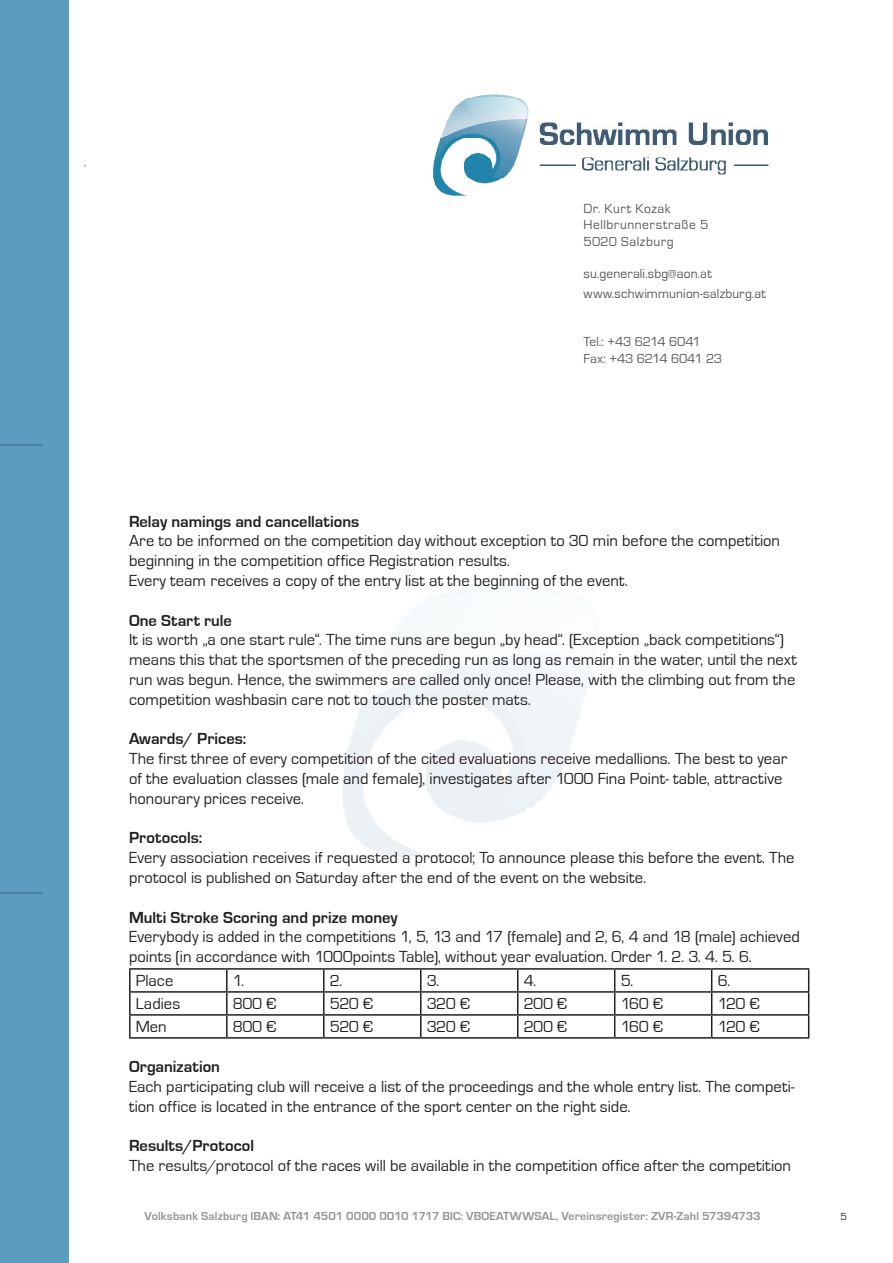
<style>
.page{position:relative;width:893px;height:1263px;background:#fff}
.page>*{position:absolute;margin:0;border:0;box-sizing:border-box;transform-origin:0 0}
.t1{font:16.5px/19.8px "Eurostile";letter-spacing:.005em;color:#231f20}
.t2{font:700 16.5px "Eurostile";color:#231f20}
.t3{font:13.5px/19.8px "Eurostile";letter-spacing:.015em;color:#57585a}
.t4{font:13.5px/16.2px "Eurostile";letter-spacing:.04em;color:#57585a}
.t5{font:13.5px/16.2px "Eurostile";letter-spacing:-.025em;color:#57585a}
.t6{font:700 12px "Eurostile";letter-spacing:.01em;color:#939598}
.t7{font:10.5px "Eurostile";color:#231f20}
</style>
<div class="page">
<div style="left:0;top:0;width:68px;height:1263px;background:#5c9dbf"></div>
<hr style="left:0;top:444px;width:43px;height:2px;background:#4d84a3">
<hr style="left:0;top:892px;width:43px;height:1px;background:#4d84a3">
<img style="left:433px;top:94px;width:336px;height:102px">
<hr style="left:129px;top:968px;width:98px;height:2px;background:#231f20">
<hr style="left:129px;top:970px;width:2px;height:21px;background:#231f20">
<hr style="left:227px;top:968px;width:97px;height:2px;background:#231f20">
<hr style="left:226px;top:970px;width:2px;height:21px;background:#231f20">
<hr style="left:324px;top:968px;width:97px;height:2px;background:#231f20">
<hr style="left:323px;top:970px;width:2px;height:21px;background:#231f20">
<hr style="left:421px;top:968px;width:97px;height:2px;background:#231f20">
<hr style="left:518px;top:968px;width:97px;height:2px;background:#231f20">
<hr style="left:615px;top:968px;width:97px;height:2px;background:#231f20">
<hr style="left:712px;top:968px;width:97px;height:2px;background:#231f20">
<hr style="left:129px;top:991px;width:98px;height:2px;background:#231f20">
<hr style="left:129px;top:993px;width:2px;height:21px;background:#231f20">
<hr style="left:227px;top:991px;width:97px;height:2px;background:#231f20">
<hr style="left:226px;top:993px;width:2px;height:21px;background:#231f20">
<hr style="left:324px;top:991px;width:97px;height:2px;background:#231f20">
<hr style="left:323px;top:993px;width:2px;height:21px;background:#231f20">
<hr style="left:421px;top:991px;width:97px;height:2px;background:#231f20">
<hr style="left:518px;top:991px;width:97px;height:2px;background:#231f20">
<hr style="left:615px;top:991px;width:97px;height:2px;background:#231f20">
<hr style="left:712px;top:991px;width:97px;height:2px;background:#231f20">
<hr style="left:129px;top:1014px;width:98px;height:2px;background:#231f20">
<hr style="left:129px;top:1016px;width:2px;height:21px;background:#231f20">
<hr style="left:227px;top:1014px;width:97px;height:2px;background:#231f20">
<hr style="left:226px;top:1016px;width:2px;height:21px;background:#231f20">
<hr style="left:324px;top:1014px;width:97px;height:2px;background:#231f20">
<hr style="left:323px;top:1016px;width:2px;height:21px;background:#231f20">
<hr style="left:421px;top:1014px;width:97px;height:2px;background:#231f20">
<svg style="left:420px;top:970px;width:1px;height:67px"></svg>
<hr style="left:518px;top:1014px;width:97px;height:2px;background:#231f20">
<svg style="left:517px;top:970px;width:1px;height:67px"></svg>
<hr style="left:615px;top:1014px;width:97px;height:2px;background:#231f20">
<svg style="left:614px;top:970px;width:1px;height:67px"></svg>
<hr style="left:712px;top:1014px;width:97px;height:2px;background:#231f20">
<svg style="left:711px;top:970px;width:1px;height:67px"></svg>
<svg style="left:808px;top:970px;width:1px;height:67px"></svg>
<hr style="left:129px;top:1037px;width:98px;height:2px;background:#231f20">
<hr style="left:227px;top:1037px;width:97px;height:2px;background:#231f20">
<hr style="left:324px;top:1037px;width:97px;height:2px;background:#231f20">
<hr style="left:421px;top:1037px;width:97px;height:2px;background:#231f20">
<hr style="left:518px;top:1037px;width:97px;height:2px;background:#231f20">
<hr style="left:615px;top:1037px;width:97px;height:2px;background:#231f20">
<hr style="left:712px;top:1037px;width:97px;height:2px;background:#231f20">
<p class="t4" style="left:584px;top:201px;width:126px">Dr. Kurt Kozak<br>Hellbrunnerstraße 5<br>5020 Salzburg</p>
<p class="t3" style="left:584px;top:264px;width:184px">su.generali.sbg@aon.at www.schwimmunion-salzburg.at</p>
<p class="t5" style="left:584px;top:334px;width:140px">Tel.: +43 6214 6041<br>Fax: +43 6214 6041 23</p>
<p class="t2" style="left:129px;top:512px;width:232px">Relay namings and cancellations</p>
<p class="t1" style="left:129px;top:531px;width:652px">Are to be informed on the competition day without exception to 30 min before the competition beginning in the competition office Registration results.<br>Every team receives a copy of the entry list at the beginning of the event.</p>
<p class="t2" style="left:129px;top:611px;width:104px">One Start rule</p>
<p class="t1" style="left:129px;top:630px;width:669px">It is worth „a one start rule“. The time runs are begun „by head“. (Exception „back competitions“) means this that the sportsmen of the preceding run as long as remain in the water, until the next run was begun. Hence, the swimmers are called only once! Please, with the climbing out from the competition washbasin care not to touch the poster mats.</p>
<p class="t2" style="left:129px;top:730px;width:119px">Awards/ Prices:</p>
<p class="t1" style="left:129px;top:749px;width:660px">The first three of every competition of the cited evaluations receive medallions. The best to year of the evaluation classes (male and female), investigates after 1000 Fina Point- table, attractive honourary prices receive.</p>
<p class="t2" style="left:129px;top:829px;width:75px">Protocols:</p>
<p class="t1" style="left:129px;top:848px;width:667px">Every association receives if requested a protocol; To announce please this before the event. The protocol is published on Saturday after the end of the event on the website.</p>
<p class="t2" style="left:129px;top:908px;width:270px">Multi Stroke Scoring and prize money</p>
<p class="t1" style="left:129px;top:927px;width:672px">Everybody is added in the competitions 1, 5, 13 and 17 (female) and 2, 6, 4 and 18 (male) achieved points (in accordance with 1000points Table), without year evaluation. Order 1. 2. 3. 4. 5. 6.</p>
<p class="t1" style="left:136px;top:971px;width:39px">Place</p>
<p class="t1" style="left:233px;top:971px;width:13px">1.</p>
<p class="t1" style="left:330px;top:971px;width:14px">2.</p>
<p class="t1" style="left:427px;top:971px;width:14px">3.</p>
<p class="t1" style="left:524px;top:971px;width:14px">4.</p>
<p class="t1" style="left:621px;top:971px;width:14px">5.</p>
<p class="t1" style="left:718px;top:971px;width:14px">6.</p>
<p class="t1" style="left:136px;top:994px;width:46px">Ladies</p>
<p class="t1" style="left:233px;top:994px;width:45px">800 €</p>
<p class="t1" style="left:330px;top:994px;width:45px">520 €</p>
<p class="t1" style="left:427px;top:994px;width:45px">320 €</p>
<p class="t1" style="left:524px;top:994px;width:45px">200 €</p>
<p class="t1" style="left:621px;top:994px;width:44px">160 €</p>
<p class="t1" style="left:718px;top:994px;width:44px">120 €</p>
<p class="t1" style="left:136px;top:1017px;width:32px">Men</p>
<p class="t1" style="left:233px;top:1017px;width:45px">800 €</p>
<p class="t1" style="left:330px;top:1017px;width:45px">520 €</p>
<p class="t1" style="left:427px;top:1017px;width:45px">320 €</p>
<p class="t1" style="left:524px;top:1017px;width:45px">200 €</p>
<p class="t1" style="left:621px;top:1017px;width:44px">160 €</p>
<p class="t1" style="left:718px;top:1017px;width:44px">120 €</p>
<p class="t2" style="left:129px;top:1058px;width:92px">Organization</p>
<p class="t1" style="left:129px;top:1077px;width:667px">Each participating club will receive a list of the proceedings and the whole entry list. The competi&shy;tion office is located in the entrance of the sport center on the right side.</p>
<p class="t2" style="left:129px;top:1137px;width:127px">Results/Protocol</p>
<p class="t1" style="left:129px;top:1156px;width:663px">The results/protocol of the races will be available in the competition office after the competition</p>
<p class="t6" style="left:145px;top:1210px;width:617px">Volksbank Salzburg IBAN: AT41 4501 0000 0010 1717 BIC: VBOEATWWSAL, Vereinsregister: ZVR-Zahl 57394733</p>
<p class="t7" style="left:840px;top:1211px;width:8px">5</p>
</div>
